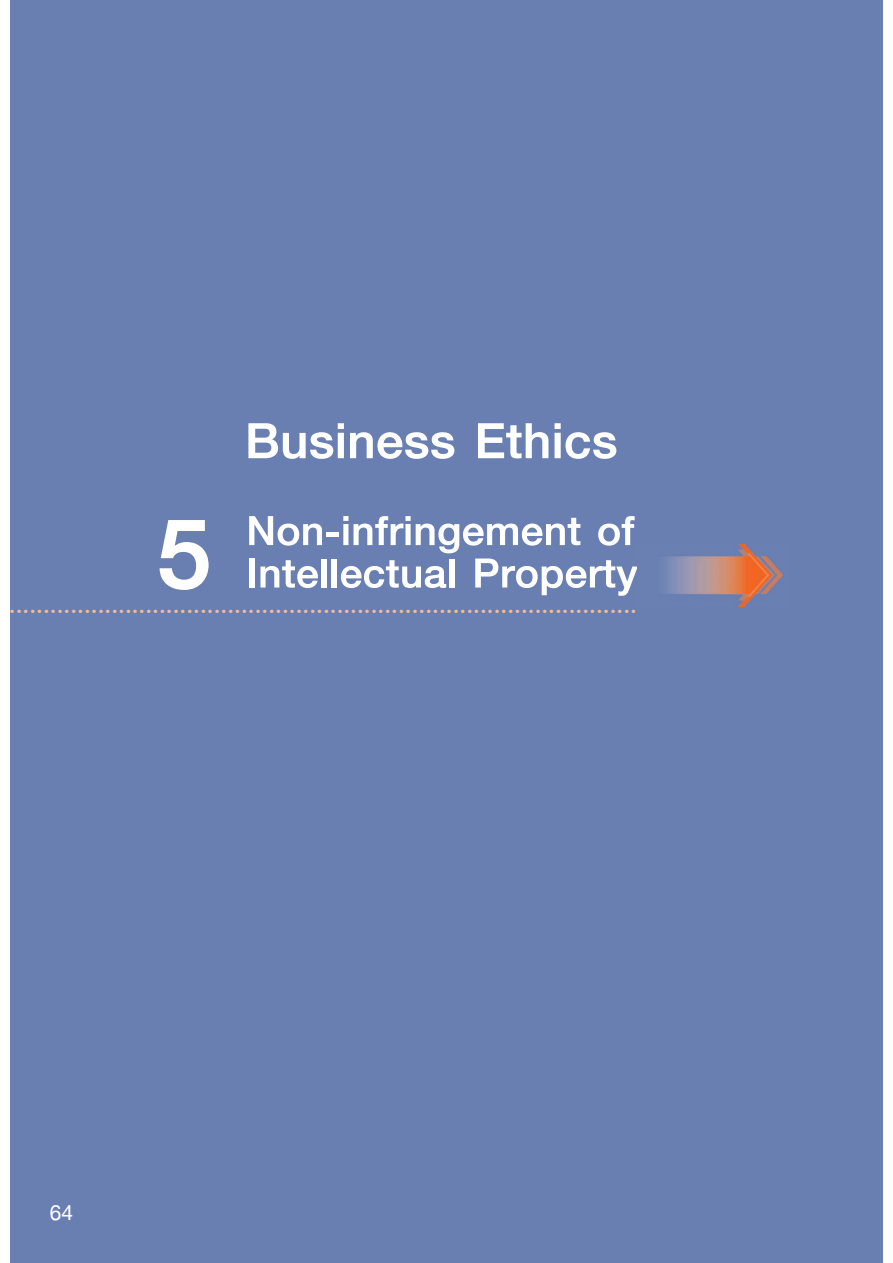
<style>
.page{position:relative;width:893px;height:1263px;background:#fff}
.page>*{position:absolute;margin:0;border:0;box-sizing:border-box;transform-origin:0 0}
.t1{font:148.5px "PSL Kanda Modern Extra Pro";color:#fff}
.t2{font:74.25px "PSL Kanda Modern Extra Pro";color:#fff}
.t3{font:61.5px "PSL Kanda Modern Extra Pro";color:#fff}
.t4{font:700 42.45px "PSL Kanda Modern Pro";color:#fab89b}
.t5{font:700 31.8px "PSL Kanda Modern Pro";color:#fff}
</style>
<div class="page">
<div style="left:10px;top:0;width:872px;height:1263px;background:#697fb2"></div>
<img style="left:665px;top:544px;width:119px;height:62px">
<h1 class="t1" style="left:156px;top:461px;width:57px">5</h1>
<h2 class="t2" style="left:245px;top:394px;width:374px">Business Ethics</h2>
<h3 class="t3" style="left:246px;top:492px;width:390px">Non-infringement of</h3>
<h3 class="t3" style="left:246px;top:535px;width:393px">Intellectual Property</h3>
<p class="t4" style="left:9px;top:577px;width:630px">............................................................................................</p>
<p class="t5" style="left:50px;top:1193px;width:25px">64</p>
</div>
